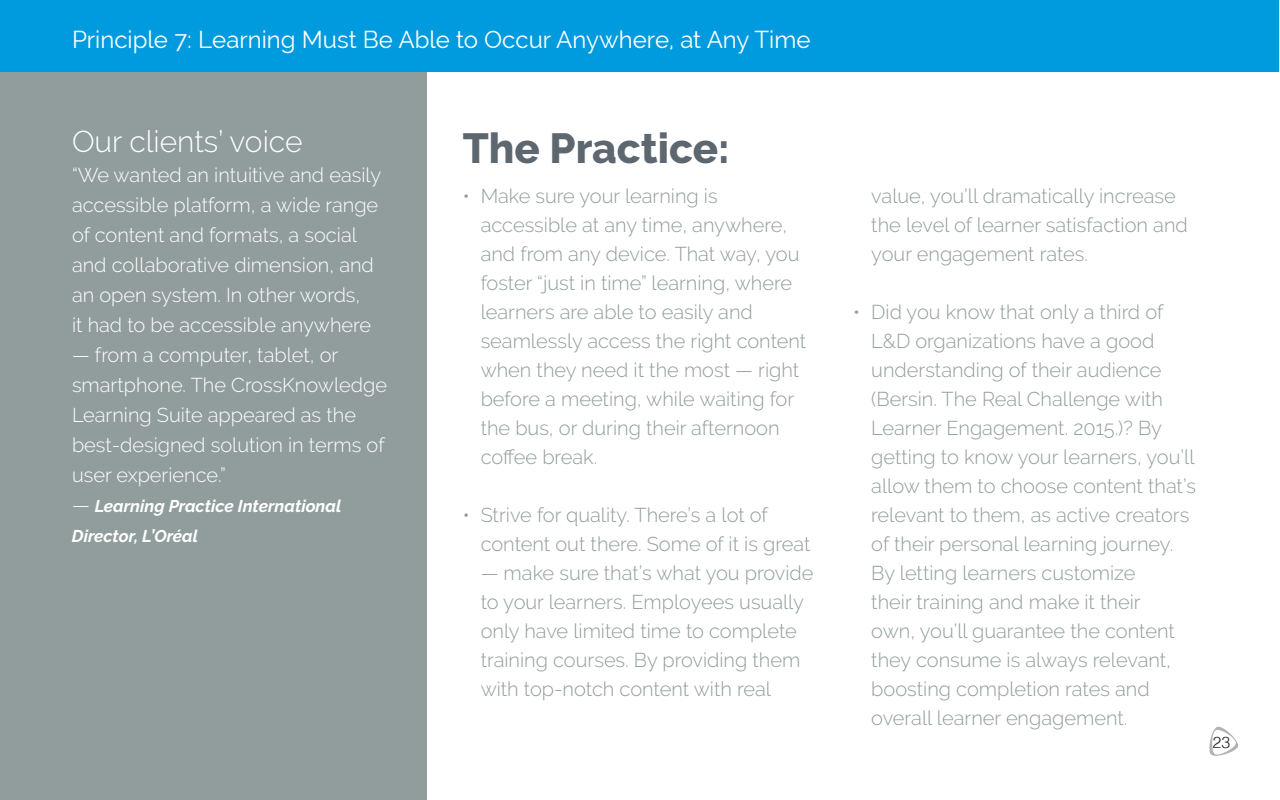
<style>
.page{position:relative;width:1280px;height:800px;background:#fff}
.page>*{position:absolute;margin:0;border:0;box-sizing:border-box;transform-origin:0 0}
.t1{font:800 42px "Raleway";color:#5d6770}
.t2{font:300 30px "Raleway";color:#fff}
.t3{font:24px "Raleway";color:#fff}
.t4{font:300 20px/29px "Raleway";color:#919d9c}
.t5{font:300 20px/30px "Raleway";color:#fff}
.t6{font:italic 700 17px/30px "Raleway";color:#fff}
.t7{font:300 16px "Helvetica";color:#22221f}
.s1{font-weight:300;font-style:normal;font-size:20px}
</style>
<div class="page">
<svg style="left:1209px;top:727px;width:29px;height:29px"></svg>
<div style="left:0;top:0;width:1280px;height:72px;background:#009bde"></div>
<div style="left:0;top:72px;width:427px;height:728px;background:#919d9c"></div>
<p class="t3" style="left:72px;top:25px;width:740px">Principle 7: Learning Must Be Able to Occur Anywhere, at Any Time</p>
<h2 class="t2" style="left:72px;top:124px;width:232px">Our clients’ voice</h2>
<p class="t5" style="left:72px;top:160px;width:311px">“We wanted an intuitive and easily accessible platform, a wide range of content and formats, a social and collaborative dimension, and an open system. In other words,<br>it had to be accessible anywhere</p>
<p class="t5" style="left:72px;top:340px;width:317px">— from a computer, tablet, or smartphone. The CrossKnowledge<br>Learning Suite appeared as the best-designed solution in terms of user experience.”</p>
<p class="t6" style="left:72px;top:491px;width:271px"><span class="s1">—</span> Learning Practice International<br>Director, L’Oréal</p>
<h1 class="t1" style="left:463px;top:125px;width:268px">The Practice:</h1>
<p class="t4" style="left:481px;top:182px;width:327px;text-indent:-18px">• Make sure your learning is accessible at any time, anywhere, and from any device. That way, you foster “just in time” learning, where learners are able to easily and seamlessly access the right content when they need it the most — right before a meeting, while waiting for the bus, or during their afternoon coffee break.</p>
<p class="t4" style="left:481px;top:501px;width:331px;text-indent:-18px">• Strive for quality. There’s a lot of content out there. Some of it is great</p>
<p class="t4" style="left:481px;top:559px;width:334px">— make sure that’s what you provide to your learners. Employees usually only have limited time to complete training courses. By providing them with top-notch content with real</p>
<p class="t4" style="left:871px;top:181px;width:318px">value, you’ll dramatically increase the level of learner satisfaction and your engagement rates.</p>
<p class="t4" style="left:871px;top:297px;width:326px;text-indent:-18px">• Did you know that only a third of L&amp;D organizations have a good understanding of their audience (Bersin. The Real Challenge with Learner Engagement. 2015.)? By getting to know your learners, you’ll allow them to choose content that’s relevant to them, as active creators of their personal learning journey.<br>By letting learners customize<br>their training and make it their<br>own, you’ll guarantee the content they consume is always relevant, boosting completion rates and overall learner engagement.</p>
<p class="t7" style="left:1213px;top:728px;width:19px">23</p>
</div>
